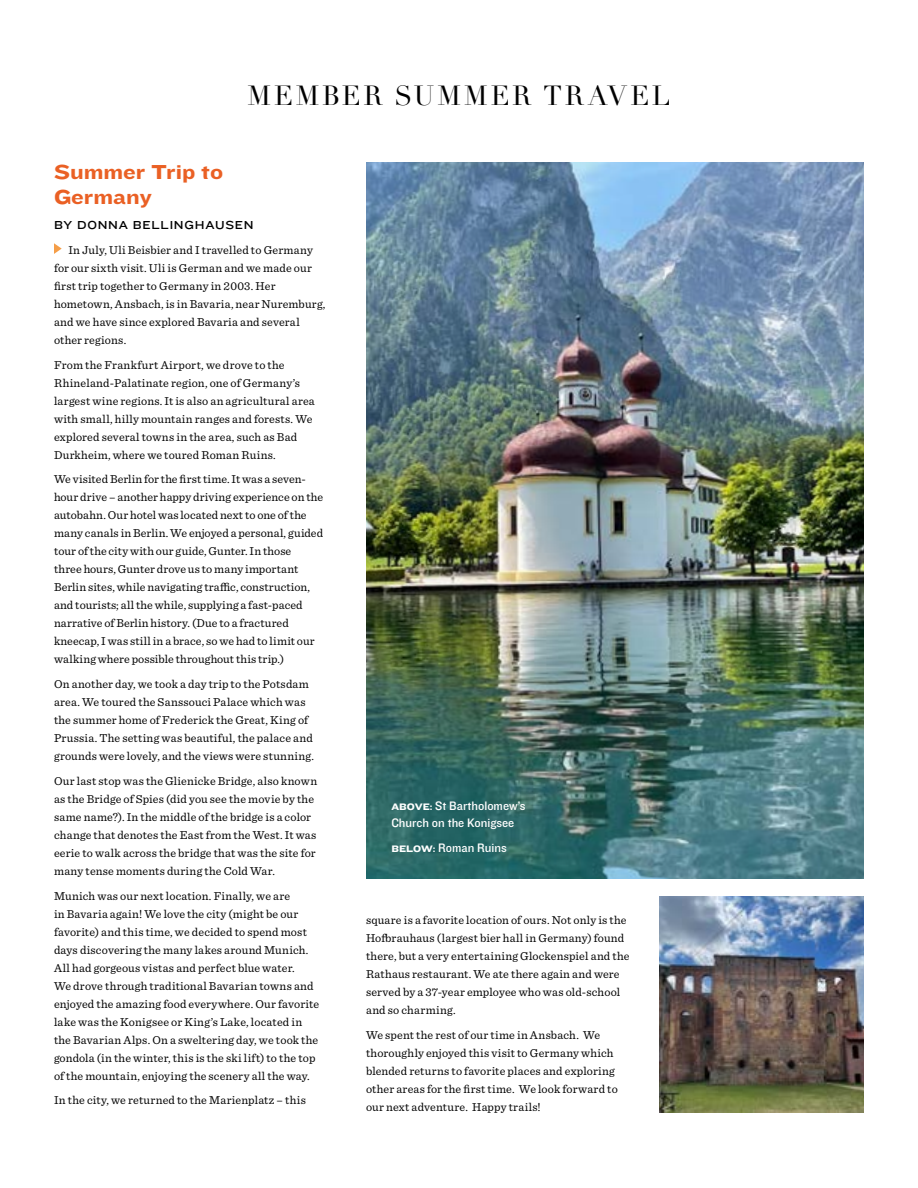
<style>
.page{position:relative;width:918px;height:1188px;background:#fff}
.page>*{position:absolute;margin:0;border:0;box-sizing:border-box;transform-origin:0 0}
.t1{font:27px "Didot";letter-spacing:.105em;color:#000}
.t2{font:21px/25.2px "Knockout 53 Heviweight";color:#ea6024}
.t3{font:12.75px/16.5px "Knockout 31 Junior Middlewt";color:#fff}
.t4{font:12px/18px "Sentinel";letter-spacing:.015em;color:#000}
.t5{font:12px "Knockout 33 Junior Heviwt";letter-spacing:.065em;color:#000}
.s1{font-family:"Knockout 53 Heviweight";font-size:9.75px}
</style>
<div class="page">
<svg style="left:54px;top:243px;width:8px;height:11px"></svg>
<img style="left:366px;top:162px;width:498px;height:716px">
<img style="left:660px;top:896px;width:204px;height:216px">
<h1 class="t1" style="left:248px;top:79px;width:424px">MEMBER SUMMER TRAVEL</h1>
<h2 class="t2" style="left:54px;top:158px;width:171px">Summer Trip to<br>Germany</h2>
<p class="t5" style="left:54px;top:217px;width:201px">BY DONNA BELLINGHAUSEN</p>
<p class="t4" style="left:54px;top:240px;width:273px;text-indent:14px">In July, Uli Beisbier and I travelled to Germany for our sixth visit. Uli is German and we made our first trip together to Germany in 2003. Her hometown, Ansbach, is in Bavaria, near Nuremburg, and we have since explored Bavaria and several other regions.</p>
<p class="t4" style="left:54px;top:355px;width:262px">From the Frankfurt Airport, we drove to the Rhineland-Palatinate region, one of Germany’s largest wine regions. It is also an agricultural area with small, hilly mountain ranges and forests. We explored several towns in the area, such as Bad Durkheim, where we toured Roman Ruins.</p>
<p class="t4" style="left:54px;top:470px;width:271px">We visited Berlin for the first time. It was a seven&shy;hour drive – another happy driving experience on the autobahn. Our hotel was located next to one of the many canals in Berlin. We enjoyed a personal, guided tour of the city with our guide, Gunter. In those<br>three hours, Gunter drove us to many important Berlin sites, while navigating traffic, construction, and tourists; all the while, supplying a fast-paced narrative of Berlin history. (Due to a fractured kneecap, I was still in a brace, so we had to limit our walking where possible throughout this trip.)</p>
<p class="t4" style="left:54px;top:675px;width:262px">On another day, we took a day trip to the Potsdam area. We toured the Sanssouci Palace which was the summer home of Frederick the Great, King of Prussia. The setting was beautiful, the palace and grounds were lovely, and the views were stunning.</p>
<p class="t4" style="left:54px;top:771px;width:265px">Our last stop was the Glienicke Bridge, also known as the Bridge of Spies (did you see the movie by the same name?). In the middle of the bridge is a color change that denotes the East from the West. It was eerie to walk across the bridge that was the site for many tense moments during the Cold War.</p>
<p class="t4" style="left:54px;top:886px;width:267px">Munich was our next location. Finally, we are<br>in Bavaria again! We love the city (might be our favorite) and this time, we decided to spend most days discovering the many lakes around Munich.<br>All had gorgeous vistas and perfect blue water.<br>We drove through traditional Bavarian towns and enjoyed the amazing food everywhere. Our favorite lake was the Konigsee or King’s Lake, located in the Bavarian Alps. On a sweltering day, we took the gondola (in the winter, this is the ski lift) to the top of the mountain, enjoying the scenery all the way.</p>
<p class="t4" style="left:54px;top:1091px;width:253px">In the city, we returned to the Marienplatz – this</p>
<p class="t3" style="left:391px;top:797px;width:136px"><span class="s1">ABOVE:</span> St Bartholomew’s<br>Church on the Konigsee</p>
<p class="t3" style="left:391px;top:839px;width:117px"><span class="s1">BELOW:</span> Roman Ruins</p>
<p class="t4" style="left:366px;top:910px;width:265px">square is a favorite location of ours. Not only is the Hofbrauhaus (largest bier hall in Germany) found there, but a very entertaining Glockenspiel and the Rathaus restaurant. We ate there again and were served by a 37-year employee who was old-school and so charming.</p>
<p class="t4" style="left:366px;top:1025px;width:253px">We spent the rest of our time in Ansbach. We thoroughly enjoyed this visit to Germany which blended returns to favorite places and exploring other areas for the first time. We look forward to our next adventure. Happy trails!</p>
</div>
